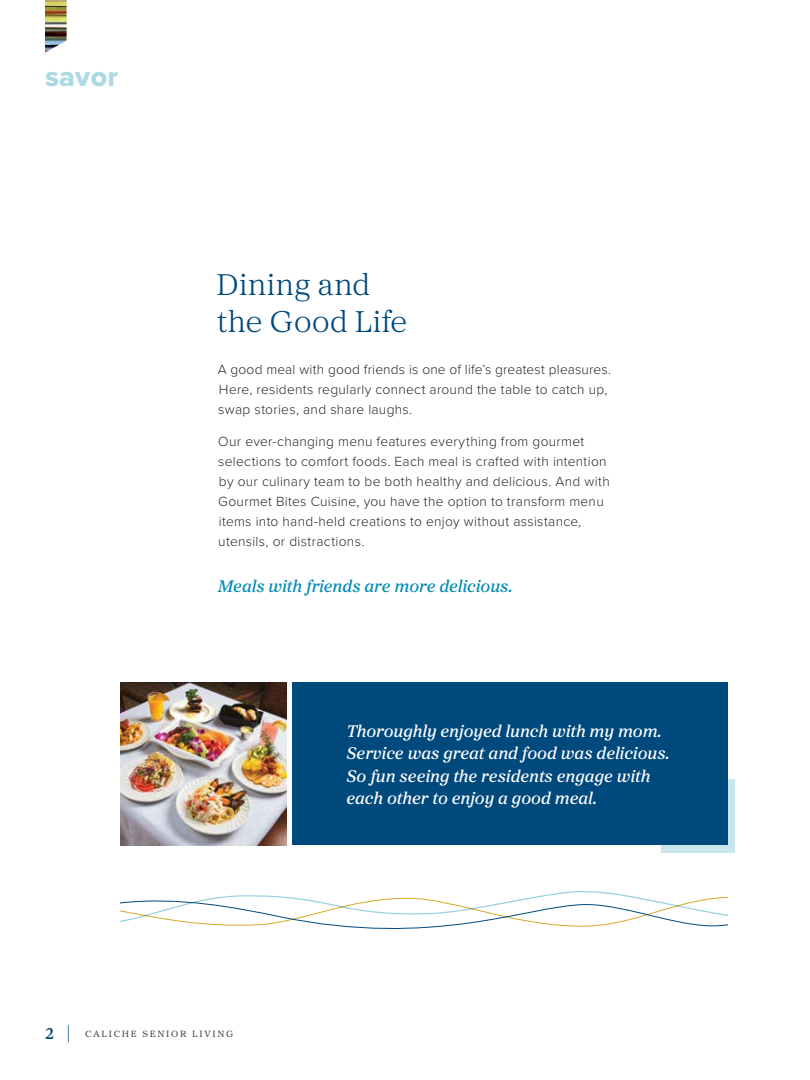
<style>
.page{position:relative;width:810px;height:1080px;background:#fff}
.page>*{position:absolute;margin:0;border:0;box-sizing:border-box;transform-origin:0 0}
.t1{font:300 31.25px/37.5px "Proxima Sera";letter-spacing:.015em;color:#00497c}
.t2{font:28.75px "Proxima Nova Extrabld";letter-spacing:.01em;color:#99d2de}
.t3{font:italic 500 17.5px/22.5px "Proxima Sera";letter-spacing:-.005em;color:#fff}
.t4{font:italic 500 17.5px "Proxima Sera";letter-spacing:-.005em;color:#008ab6}
.t5{font:500 16.25px "Proxima Sera";color:#00497c}
.t6{font:300 13.75px/20px "Proxima Nova";letter-spacing:.02em;color:#292829}
.t7{font:9.38px "Proxima Sera";letter-spacing:.19em;color:#414042}
.s1{font-weight:300;font-size:22.12px}
</style>
<div class="page">
<div style="left:661px;top:779px;width:74px;height:73px;background:#c9e6ec"></div>
<div style="left:293px;top:682px;width:435px;height:163px;background:#00497c"></div>
<img style="left:120px;top:682px;width:167px;height:163px">
<img style="left:45px;top:0;width:22px;height:53px">
<svg style="left:119px;top:891px;width:610px;height:38px"></svg>
<h2 class="t2" style="left:45px;top:55px;width:75px">savor</h2>
<h1 class="t1" style="left:216px;top:264px;width:193px">Dining and the Good Life</h1>
<p class="t6" style="left:218px;top:359px;width:395px">A good meal with good friends is one of life’s greatest pleasures.<br>Here, residents regularly connect around the table to catch up, swap stories, and share laughs.</p>
<p class="t6" style="left:218px;top:430px;width:393px">Our ever-changing menu features everything from gourmet selections to comfort foods. Each meal is crafted with intention by our culinary team to be both healthy and delicious. And with Gourmet Bites Cuisine, you have the option to transform menu items into hand-held creations to enjoy without assistance, utensils, or distractions.</p>
<p class="t4" style="left:218px;top:572px;width:297px">Meals with friends are more delicious.</p>
<p class="t3" style="left:346px;top:719px;width:325px">Thoroughly enjoyed lunch with my mom.<br>Service was great and food was delicious.<br>So fun seeing the residents engage with each other to enjoy a good meal.</p>
<p class="t5" style="left:45px;top:1020px;width:28px">2 <span class="s1">|</span></p>
<p class="t7" style="left:85px;top:1027px;width:150px">CALICHE SENIOR LIVING</p>
</div>
